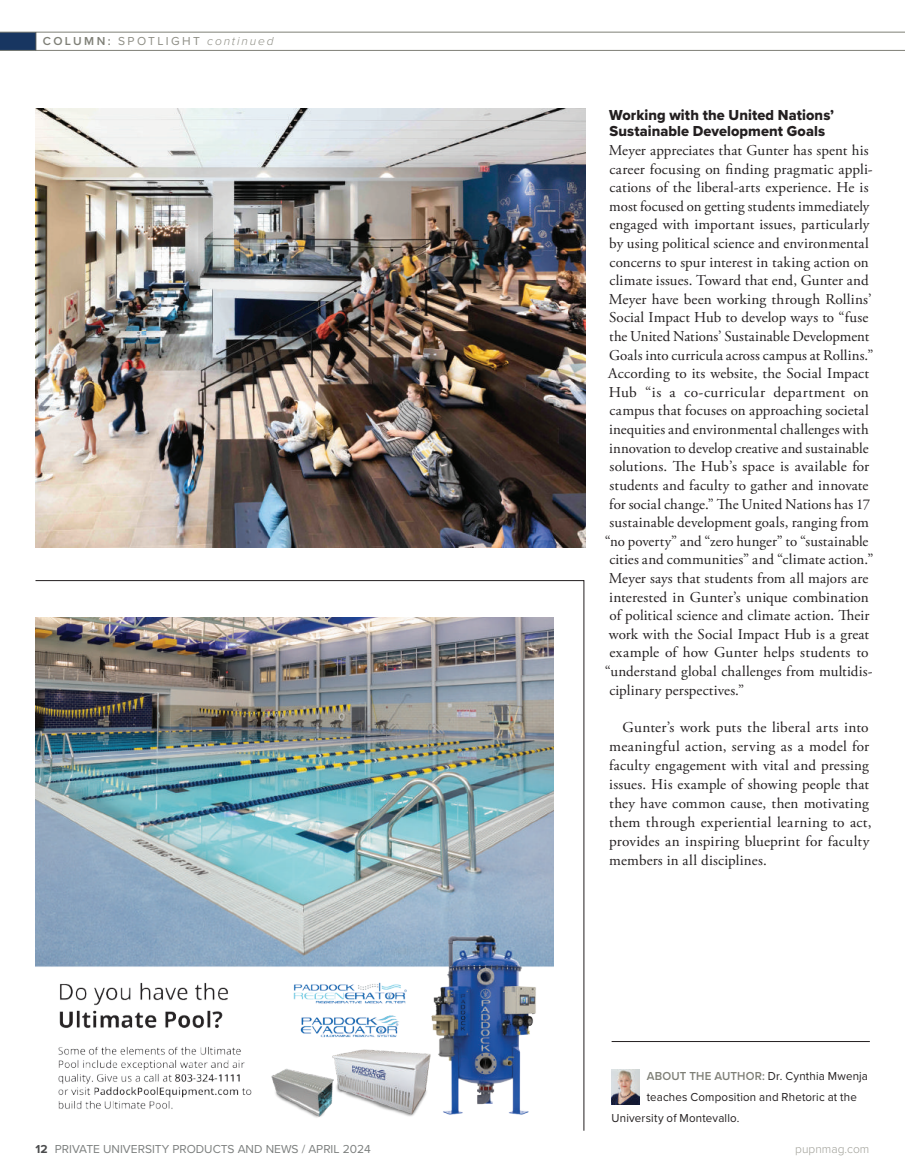
<style>
.page{position:relative;width:905px;height:1175px;background:#fff}
.page>*{position:absolute;margin:0;border:0;box-sizing:border-box;transform-origin:0 0}
.t1{font:15px/18.9px "Adobe Garamond Pro";letter-spacing:.01em;color:#231f20}
.t2{font:15px/16.8px "Proxima Nova Extrabld";letter-spacing:.005em;color:#231f20}
.t3{font:12px "Proxima Nova";letter-spacing:.015em;color:#231f20;scale:.96 1}
.t4{font:12px "Proxima Nova";color:#7c7f7e}
.t5{font:12px "Proxima Nova";letter-spacing:.195em;color:#8e8e85}
.t6{font:300 12px "Proxima Nova";color:#9f9f97}
.s1{font-weight:600;color:#7f8077}
.s2{font-weight:300;font-style:italic}
.s3{font-weight:700;color:#4b4c4d}
</style>
<div class="page">
<div style="left:0;top:32px;width:36px;height:18px;background:#183661"></div>
<hr style="left:0;top:32px;width:904px;height:1px;background:#7f8077">
<hr style="left:0;top:50px;width:904px;height:1px;background:#7f8077">
<svg style="left:36px;top:32px;width:1px;height:18px"></svg>
<img style="left:611px;top:1069px;width:28px;height:35px">
<hr style="left:611px;top:1041px;width:258px;height:1px;background:#231f20">
<svg style="left:35px;top:580px;width:549px;height:551px"></svg>
<img style="left:35px;top:617px;width:518px;height:509px">
<img style="left:35px;top:108px;width:551px;height:439px">
<p class="t5" style="left:43px;top:32px;width:232px"><span class="s1">COLUMN:</span> SPOTLIGHT <span class="s2">continued</span></p>
<p class="t2" style="left:609px;top:106px;width:226px">Working with the United Nations’<br>Sustainable Development Goals</p>
<p class="t1" style="left:608px;top:141px;width:261px">Meyer appreciates that Gunter has spent his</p>
<p class="t1" style="left:609px;top:160px;width:265px">career focusing on finding pragmatic appli-</p>
<p class="t1" style="left:609px;top:178px;width:260px">cations of the liberal-arts experience. He is</p>
<p class="t1" style="left:609px;top:197px;width:261px">most focused on getting students immediately</p>
<p class="t1" style="left:609px;top:216px;width:261px">engaged with important issues, particularly</p>
<p class="t1" style="left:609px;top:234px;width:261px">by using political science and environmental</p>
<p class="t1" style="left:609px;top:253px;width:261px">concerns to spur interest in taking action on</p>
<p class="t1" style="left:609px;top:271px;width:261px">climate issues. Toward that end, Gunter and</p>
<p class="t1" style="left:608px;top:290px;width:264px">Meyer have been working through Rollins’</p>
<p class="t1" style="left:609px;top:309px;width:261px">Social Impact Hub to develop ways to “fuse</p>
<p class="t1" style="left:609px;top:327px;width:261px">the United Nations’ Sustainable Development</p>
<p class="t1" style="left:609px;top:346px;width:266px">Goals into curricula across campus at Rollins.”</p>
<p class="t1" style="left:608px;top:364px;width:262px">According to its website, the Social Impact</p>
<p class="t1" style="left:608px;top:383px;width:261px">Hub “is a co-curricular department on</p>
<p class="t1" style="left:609px;top:402px;width:261px">campus that focuses on approaching societal</p>
<p class="t1" style="left:609px;top:420px;width:261px">inequities and environmental challenges with</p>
<p class="t1" style="left:609px;top:439px;width:261px">innovation to develop creative and sustainable</p>
<p class="t1" style="left:609px;top:457px;width:261px">solutions. The Hub’s space is available for</p>
<p class="t1" style="left:609px;top:476px;width:260px">students and faculty to gather and innovate</p>
<p class="t1" style="left:609px;top:495px;width:262px">for social change.” The United Nations has 17</p>
<p class="t1" style="left:609px;top:513px;width:261px">sustainable development goals, ranging from</p>
<p class="t1" style="left:604px;top:532px;width:265px">“no poverty” and “zero hunger” to “sustainable</p>
<p class="t1" style="left:609px;top:550px;width:265px">cities and communities” and “climate action.”</p>
<p class="t1" style="left:608px;top:569px;width:261px">Meyer says that students from all majors are</p>
<p class="t1" style="left:609px;top:588px;width:261px">interested in Gunter’s unique combination</p>
<p class="t1" style="left:609px;top:606px;width:261px">of political science and climate action. Their</p>
<p class="t1" style="left:609px;top:625px;width:262px">work with the Social Impact Hub is a great</p>
<p class="t1" style="left:609px;top:643px;width:260px">example of how Gunter helps students to</p>
<p class="t1" style="left:604px;top:662px;width:269px">“understand global challenges from multidis-</p>
<p class="t1" style="left:609px;top:681px;width:136px">ciplinary perspectives.”</p>
<p class="t1" style="left:609px;top:718px;width:264px;text-indent:13px">Gunter’s work puts the liberal arts into meaningful action, serving as a model for faculty engagement with vital and pressing issues. His example of showing people that they have common cause, then motivating them through experiential learning to act, provides an inspiring blueprint for faculty members in all disciplines.</p>
<p class="t3" style="left:646px;top:1066px;width:232px"><span class="s1">ABOUT THE AUTHOR:</span> Dr. Cynthia Mwenja</p>
<p class="t3" style="left:646px;top:1088px;width:220px">teaches Composition and Rhetoric at the</p>
<p class="t3" style="left:611px;top:1109px;width:135px">University of Montevallo.</p>
<p class="t4" style="left:36px;top:1139px;width:337px"><span class="s3">12</span> PRIVATE UNIVERSITY PRODUCTS AND NEWS / APRIL 2024</p>
<p class="t6" style="left:795px;top:1139px;width:75px">pupnmag.com</p>
</div>
